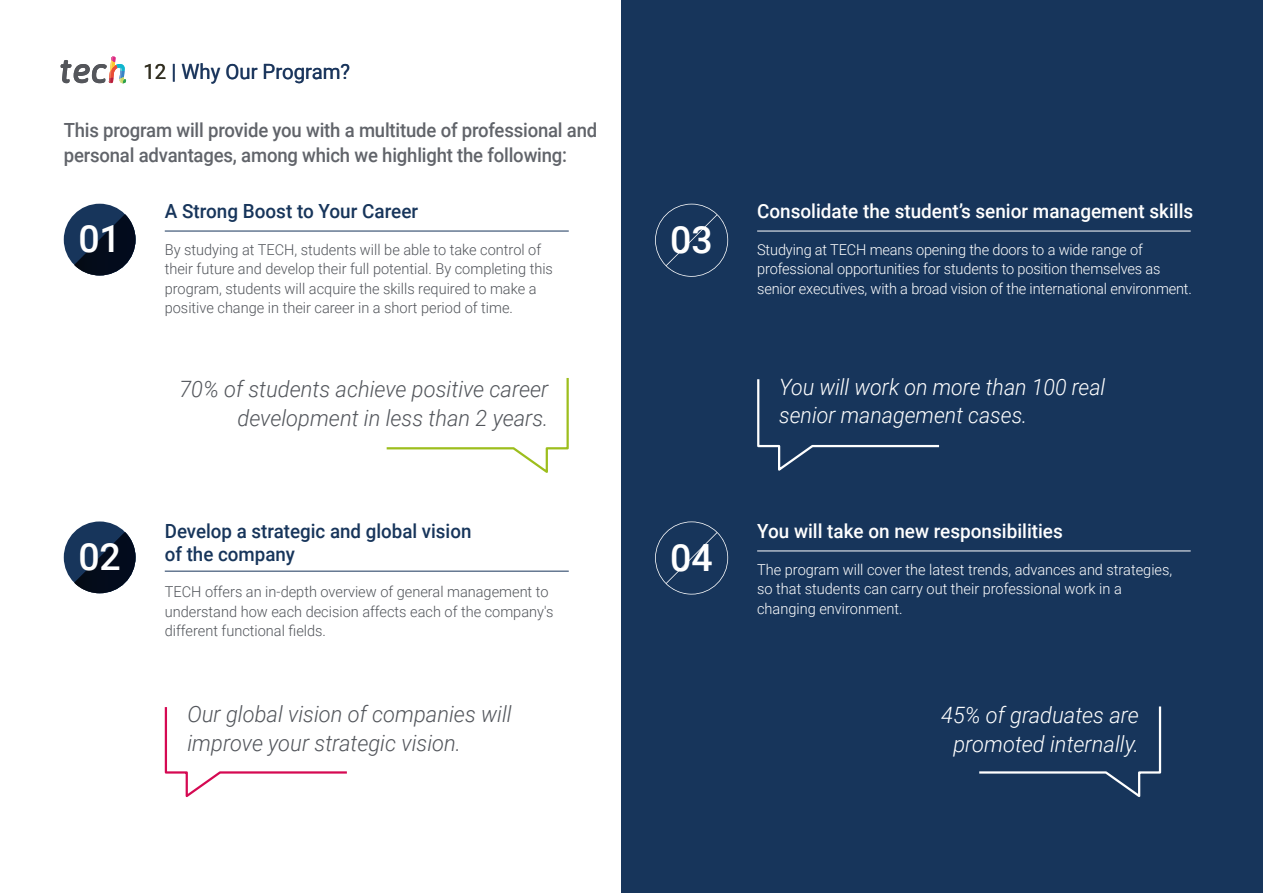
<style>
.page{position:relative;width:1263px;height:893px;background:#fff}
.page>*{position:absolute;margin:0;border:0;box-sizing:border-box;transform-origin:0 0}
.t1{font:500 37.5px "Roboto";color:#fff}
.t2{font:italic 300 22.5px/28.5px "Roboto";color:#52555b;text-align:right}
.t3{font:italic 300 22.5px/28.5px "Roboto";color:#fff;scale:.95 1}
.t4{font:italic 300 22.5px/28.5px "Roboto";color:#fff;text-align:center}
.t5{font:21px "Roboto";color:#1a355c}
.t6{font:500 19.5px/25.5px "Roboto";letter-spacing:-.01em;color:#61646a;scale:.95 1}
.t7{font:500 19.5px "Roboto";color:#fff}
.t8{font:500 19.5px/22.5px "Roboto";color:#17355b;scale:.96 1}
.t9{font:500 19.5px "Roboto";color:#17355b}
.t10{font:300 15px/19.5px "Roboto";color:#52555b}
.t11{font:300 15px/19.5px "Roboto";letter-spacing:-.01em;color:#fff}
.s1{color:#312e20}
</style>
<div class="page">
<div style="left:621px;top:0;width:642px;height:893px;background:#17355b"></div>
<hr style="left:165px;top:231px;width:404px;height:1px;background:#17355b">
<hr style="left:757px;top:231px;width:434px;height:1px;background:#fff">
<svg style="left:386px;top:378px;width:183px;height:95px"></svg>
<svg style="left:757px;top:379px;width:183px;height:92px"></svg>
<hr style="left:165px;top:571px;width:404px;height:1px;background:#17355b">
<hr style="left:757px;top:551px;width:434px;height:1px;background:#fff">
<svg style="left:979px;top:706px;width:183px;height:91px"></svg>
<svg style="left:164px;top:707px;width:183px;height:90px"></svg>
<svg style="left:655px;top:204px;width:73px;height:73px"></svg>
<svg style="left:655px;top:521px;width:73px;height:73px"></svg>
<div style="left:64px;top:204px;width:72px;height:71px;background:#17355b;border-radius:50%"></div>
<svg style="left:74px;top:214px;width:62px;height:61px"></svg>
<div style="left:64px;top:521px;width:72px;height:72px;background:#17355b;border-radius:50%"></div>
<svg style="left:74px;top:532px;width:62px;height:61px"></svg>
<svg style="left:61px;top:57px;width:65px;height:27px"></svg>
<h3 class="t5" style="left:144px;top:57px;width:208px"><span class="s1">12</span> | Why Our Program?</h3>
<h3 class="t6" style="left:64px;top:116px;width:563px">This program will provide you with a multitude of professional and personal advantages, among which we highlight the following:</h3>
<h3 class="t9" style="left:165px;top:198px;width:255px">A Strong Boost to Your Career</h3>
<p class="t10" style="left:165px;top:239px;width:390px">By studying at TECH, students will be able to take control of their future and develop their full potential. By completing this program, students will acquire the skills required to make a positive change in their career in a short period of time.</p>
<h1 class="t1" style="left:78px;top:213px;width:44px">01</h1>
<h1 class="t1" style="left:78px;top:530px;width:44px">02</h1>
<h2 class="t2" style="left:179px;top:374px;width:370px">70% of students achieve positive career development in less than 2 years.</h2>
<h3 class="t8" style="left:165px;top:519px;width:321px">Develop a strategic and global vision of the company</h3>
<p class="t10" style="left:165px;top:582px;width:390px">TECH offers an in-depth overview of general management to understand how each decision affects each of the company's different functional fields.</p>
<h1 class="t1" style="left:670px;top:213px;width:44px">03</h1>
<h1 class="t1" style="left:670px;top:531px;width:44px">04</h1>
<h3 class="t7" style="left:757px;top:198px;width:438px">Consolidate the student’s senior management skills</h3>
<p class="t11" style="left:757px;top:239px;width:436px">Studying at TECH means opening the doors to a wide range of professional opportunities for students to position themselves as senior executives, with a broad vision of the international environment.</p>
<h2 class="t3" style="left:779px;top:372px;width:345px">You will work on more than 100 real senior management cases.</h2>
<h3 class="t7" style="left:757px;top:518px;width:307px">You will take on new responsibilities</h3>
<p class="t11" style="left:757px;top:559px;width:417px">The program will cover the latest trends, advances and strategies, so that students can carry out their professional work in a changing environment.</p>
<h2 class="t2" style="left:187px;top:699px;width:326px;text-align:left">Our global vision of companies will improve your strategic vision.</h2>
<h2 class="t4" style="left:941px;top:700px;width:199px">45% of graduates are promoted internally.</h2>
</div>
